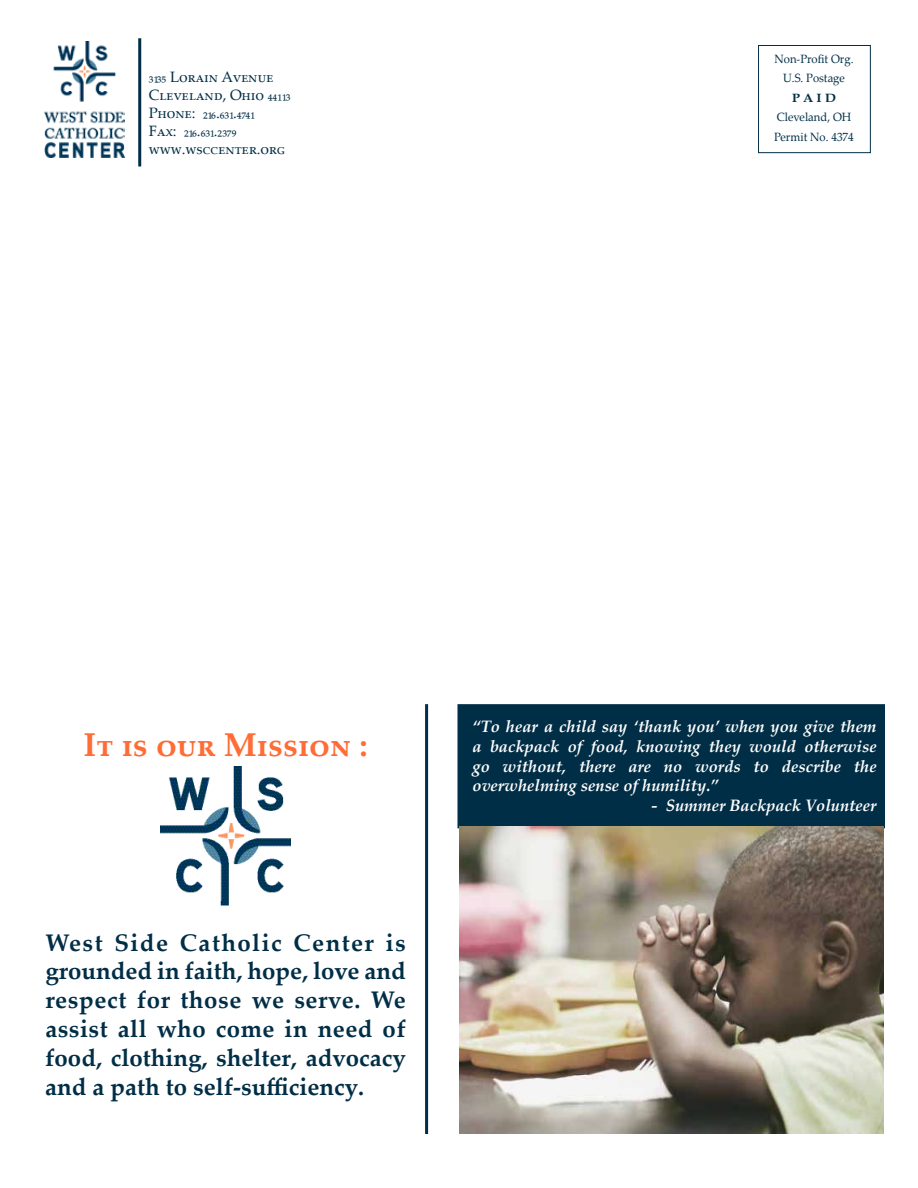
<style>
.page{position:relative;width:918px;height:1188px;background:#fff}
.page>*{position:absolute;margin:0;border:0;box-sizing:border-box;transform-origin:0 0}
.t1{font:700 33px "Palatino Linotype";color:#ff6c36}
.t2{font:700 24px/28.8px "Palatino Linotype";color:#002e46;text-align:justify}
.t3{font:italic 700 16.5px/19.8px "Palatino Linotype";color:#fff;text-align:justify}
.t4{font:15px/18px "Palatino Linotype";color:#002e46}
.t5{font:12px/19.5px "Palatino Linotype";color:#002e46;text-align:center;scale:.94 1}
.t6{font:700 12px "Palatino Linotype";color:#002e46;scale:1.1 1}
</style>
<div class="page">
<div style="left:758px;top:45px;width:113px;height:108px;border:1px solid #002e46"></div>
<hr style="left:138px;top:38px;width:3px;height:128px;background:#002e46">
<img style="left:45px;top:41px;width:80px;height:116px">
<hr style="left:425px;top:704px;width:3px;height:430px;background:#002e46">
<div style="left:458px;top:705px;width:426px;height:123px;background:#002e46"></div>
<div style="left:458px;top:704px;width:427px;height:124px;border:2px solid #002e46"></div>
<img style="left:161px;top:766px;width:130px;height:140px">
<img style="left:459px;top:827px;width:425px;height:307px">
<p class="t4" style="left:149px;top:67px;width:143px">3135 Lorain Avenue<br>Cleveland, Ohio 44113</p>
<p class="t4" style="left:149px;top:102px;width:108px">Phone: 216.631.4741<br>Fax: 216.631.2379</p>
<p class="t4" style="left:149px;top:139px;width:138px">www.wsccenter.org</p>
<p class="t5" style="left:775px;top:48px;width:86px">Non-Profit Org.<br>U.S. Postage</p>
<p class="t6" style="left:792px;top:89px;width:41px">PAID</p>
<p class="t5" style="left:774px;top:107px;width:86px;text-align:left">Cleveland, OH<br>Permit No. 4374</p>
<h1 class="t1" style="left:84px;top:722px;width:286px">It is our Mission :</h1>
<h2 class="t2" style="left:45px;top:927px;width:362px">West Side Catholic Center is grounded in faith, hope, love and respect for those we serve. We assist all who come in need of food, clothing, shelter, advocacy and a path to self-sufficiency.</h2>
<p class="t3" style="left:472px;top:716px;width:406px">“To hear a child say ‘thank you’ when you give them a backpack of food, knowing they would otherwise go without, there are no words to describe the overwhelming sense of humility.”</p>
<p class="t3" style="left:651px;top:795px;width:227px">- Summer Backpack Volunteer</p>
</div>
